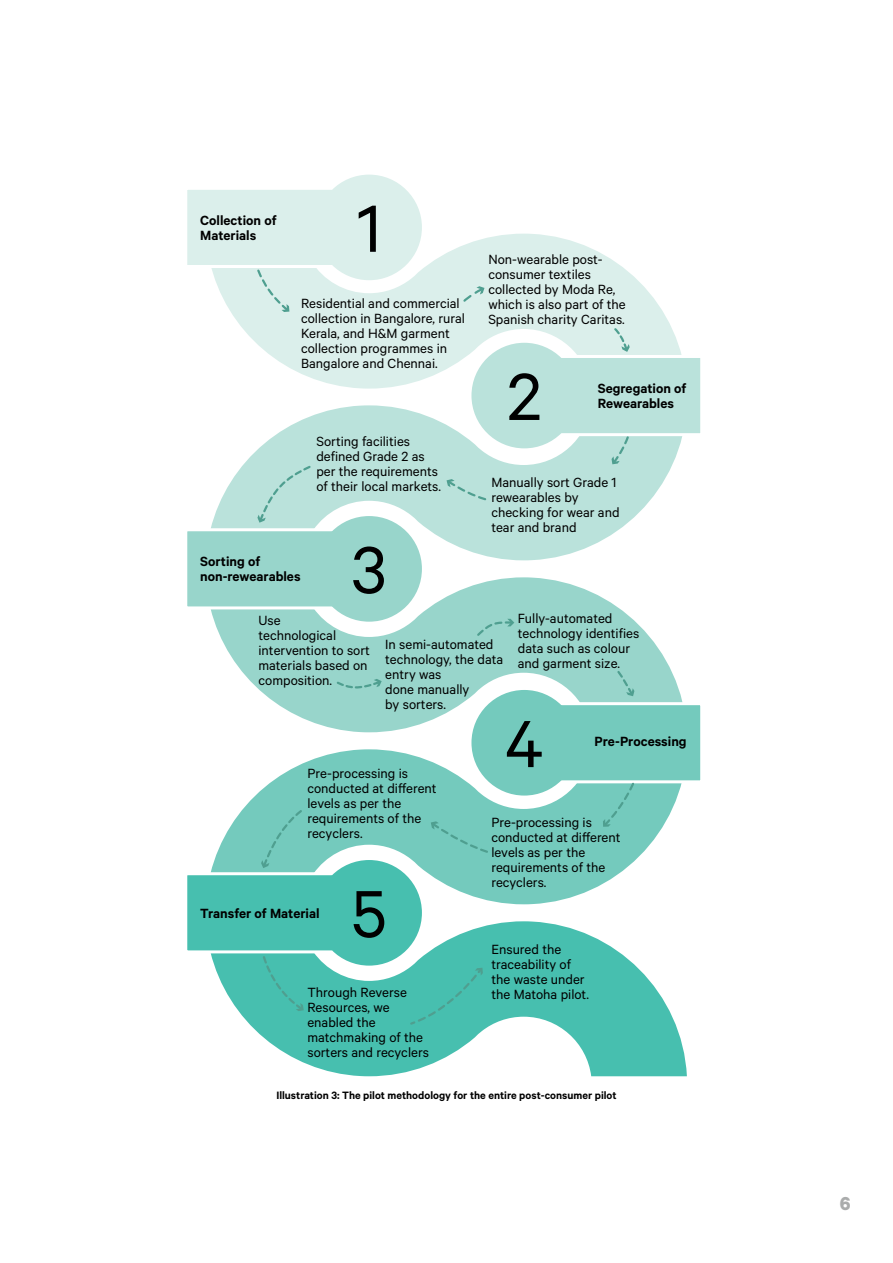
<style>
.page{position:relative;width:893px;height:1263px;background:#fff}
.page>*{position:absolute;margin:0;border:0;box-sizing:border-box;transform-origin:0 0}
.t1{font:75px "Calibre";color:#000}
.t2{font:700 21px "Calibre";color:#aaacac}
.t3{font:15px/15px "Calibre";color:#000}
.t4{font:600 15px/15px "Calibre";color:#000}
.t5{font:600 12px "Calibre";color:#000}
</style>
<div class="page">
<svg style="left:211px;top:405px;width:472px;height:155px;fill:#bae2db"></svg>
<svg style="left:211px;top:234px;width:471px;height:155px;fill:#dbefeb"></svg>
<div style="left:555px;top:355px;width:148px;height:81px;background:#bae2db;border:3px solid #fff"></div>
<svg style="left:210px;top:577px;width:473px;height:155px;fill:#98d5cb"></svg>
<svg style="left:210px;top:921px;width:477px;height:155px;fill:#47bfaf"></svg>
<svg style="left:211px;top:749px;width:471px;height:155px;fill:#74cabd"></svg>
<div style="left:184px;top:528px;width:156px;height:81px;background:#98d5cb;border:3px solid #fff"></div>
<div style="left:184px;top:187px;width:151px;height:81px;background:#dbefeb;border:3px solid #fff"></div>
<div style="left:555px;top:702px;width:148px;height:81px;background:#74cabd;border:3px solid #fff"></div>
<div style="left:316px;top:175px;width:106px;height:105px;background:#dbefeb;border-radius:50%"></div>
<div style="left:471px;top:343px;width:106px;height:105px;background:#bae2db;border-radius:50%"></div>
<div style="left:471px;top:690px;width:106px;height:105px;background:#74cabd;border-radius:50%"></div>
<div style="left:316px;top:516px;width:106px;height:106px;background:#98d5cb;border-radius:50%"></div>
<div style="left:184px;top:872px;width:151px;height:81px;background:#47bfaf;border:3px solid #fff"></div>
<div style="left:316px;top:860px;width:106px;height:106px;background:#47bfaf;border-radius:50%"></div>
<svg style="left:255px;top:268px;width:36px;height:45px"></svg>
<svg style="left:462px;top:286px;width:23px;height:17px"></svg>
<svg style="left:611px;top:434px;width:20px;height:31px"></svg>
<svg style="left:612px;top:326px;width:18px;height:26px"></svg>
<svg style="left:446px;top:479px;width:42px;height:23px"></svg>
<div style="left:257px;top:464px;width:55px;height:59px;background:#bae2db"></div>
<svg style="left:615px;top:669px;width:20px;height:28px"></svg>
<svg style="left:475px;top:619px;width:39px;height:19px"></svg>
<svg style="left:335px;top:679px;width:47px;height:11px"></svg>
<div style="left:261px;top:808px;width:43px;height:60px;background:#74cabd"></div>
<svg style="left:430px;top:821px;width:60px;height:33px"></svg>
<svg style="left:602px;top:781px;width:33px;height:47px"></svg>
<div style="left:408px;top:966px;width:76px;height:60px;background:#47bfaf"></div>
<div style="left:261px;top:954px;width:44px;height:58px;background:#47bfaf"></div>
<p class="t4" style="left:200px;top:212px;width:78px">Collection of<br>Materials</p>
<h1 class="t1" style="left:357px;top:185px;width:26px">1</h1>
<p class="t3" style="left:301px;top:295px;width:166px">Residential and commercial collection in Bangalore, rural<br>Kerala, and H&amp;M garment collection programmes in<br>Bangalore and Chennai.</p>
<p class="t3" style="left:316px;top:433px;width:126px">Sorting facilities defined Grade 2 as per the requirements of their local markets.</p>
<p class="t4" style="left:200px;top:554px;width:102px">Sorting of non-rewearables</p>
<h1 class="t1" style="left:352px;top:526px;width:36px">3</h1>
<p class="t3" style="left:488px;top:251px;width:139px">Non-wearable post&shy;consumer textiles collected by Moda Re, which is also part of the<br>Spanish charity Caritas.</p>
<h1 class="t1" style="left:507px;top:353px;width:36px">2</h1>
<p class="t4" style="left:598px;top:380px;width:90px">Segregation of<br>Rewearables</p>
<p class="t3" style="left:491px;top:475px;width:130px">Manually sort Grade 1 rewearables by checking for wear and tear and brand</p>
<p class="t3" style="left:258px;top:613px;width:113px">Use<br>technological intervention to sort materials based on composition.</p>
<p class="t3" style="left:385px;top:636px;width:119px">In semi-automated technology, the data entry was<br>done manually<br>by sorters.</p>
<p class="t3" style="left:518px;top:610px;width:123px">Fully-automated technology identifies data such as colour and garment size.</p>
<p class="t3" style="left:307px;top:766px;width:131px">Pre-processing is conducted at different levels as per the requirements of the recyclers.</p>
<p class="t4" style="left:200px;top:905px;width:121px">Transfer of Material</p>
<h1 class="t1" style="left:352px;top:870px;width:37px">5</h1>
<p class="t3" style="left:307px;top:984px;width:123px">Through Reverse<br>Resources, we enabled the matchmaking of the sorters and recyclers</p>
<h1 class="t1" style="left:505px;top:700px;width:40px">4</h1>
<p class="t4" style="left:595px;top:733px;width:94px">Pre-Processing</p>
<p class="t3" style="left:491px;top:814px;width:131px">Pre-processing is conducted at different levels as per the requirements of the recyclers.</p>
<p class="t3" style="left:491px;top:941px;width:99px">Ensured the traceability of the waste under the Matoha pilot.</p>
<p class="t5" style="left:276px;top:1088px;width:342px">Illustration 3: The pilot methodology for the entire post-consumer pilot</p>
<h2 class="t2" style="left:840px;top:1190px;width:12px">6</h2>
</div>
